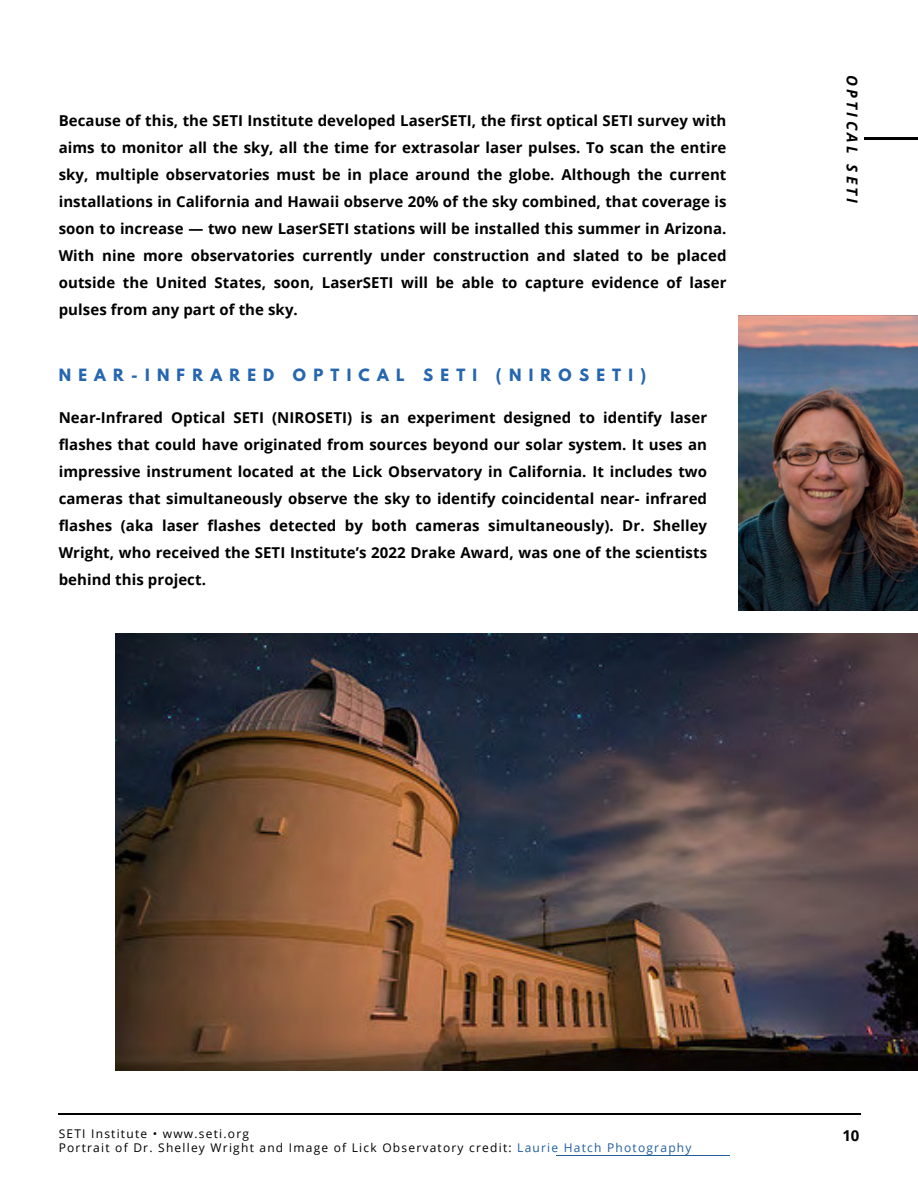
<style>
.page{position:relative;width:918px;height:1188px;background:#fff}
.page>*{position:absolute;margin:0;border:0;box-sizing:border-box;transform-origin:0 0}
.t1{font:700 15px/27px "Open Sans";letter-spacing:.005em;color:#000;text-align:justify}
.t2{font:700 15px "League Spartan";letter-spacing:.485em;color:#2666af}
.t3{font:italic 700 15px "Open Sans";color:#000}
.t4{font:12px "Open Sans";letter-spacing:.1em;color:#000}
.s1{color:#215e9e}
</style>
<div class="page">
<img style="left:738px;top:316px;width:180px;height:295px">
<img style="left:115px;top:633px;width:803px;height:438px">
<hr style="left:556px;top:1155px;width:174px;height:1px;background:#215e9e">
<hr style="left:59px;top:1113px;width:802px;height:2px;background:#000">
<hr style="left:864px;top:138px;width:54px;height:2px;background:#000">
<p class="t1" style="left:59px;top:106px;width:669px">Because of this, the SETI Institute developed LaserSETI, the first optical SETI survey with aims to monitor all the sky, all the time for extrasolar laser pulses. To scan the entire sky, multiple observatories must be in place around the globe. Although the current installations in California and Hawaii observe 20% of the sky combined, that coverage is soon to increase — two new LaserSETI stations will be installed this summer in Arizona.<br>With nine more observatories currently under construction and slated to be placed outside the United States, soon, LaserSETI will be able to capture evidence of laser pulses from any part of the sky.</p>
<p class="t2" style="left:59px;top:368px;width:589px">NEAR-INFRARED OPTICAL SETI (NIROSETI)</p>
<p class="t1" style="left:59px;top:403px;width:650px">Near-Infrared Optical SETI (NIROSETI) is an experiment designed to identify laser flashes that could have originated from sources beyond our solar system. It uses an impressive instrument located at the Lick Observatory in California. It includes two cameras that simultaneously observe the sky to identify coincidental near- infrared flashes (aka laser flashes detected by both cameras simultaneously). Dr. Shelley Wright, who received the SETI Institute’s 2022 Drake Award, was one of the scientists behind this project.</p>
<p class="t3" style="left:863px;top:75px;width:130px;rotate:90deg">OPTICAL SETI</p>
<h2 class="t4" style="left:59px;top:1125px;width:192px">SETI Institute • www.seti.org</h2>
<h1 class="t4" style="left:59px;top:1139px;width:634px">Portrait of Dr. Shelley Wright and Image of Lick Observatory credit: <span class="s1">Laurie Hatch Photography</span></h1>
<p class="t1" style="left:842px;top:1121px;width:19px">10</p>
</div>
